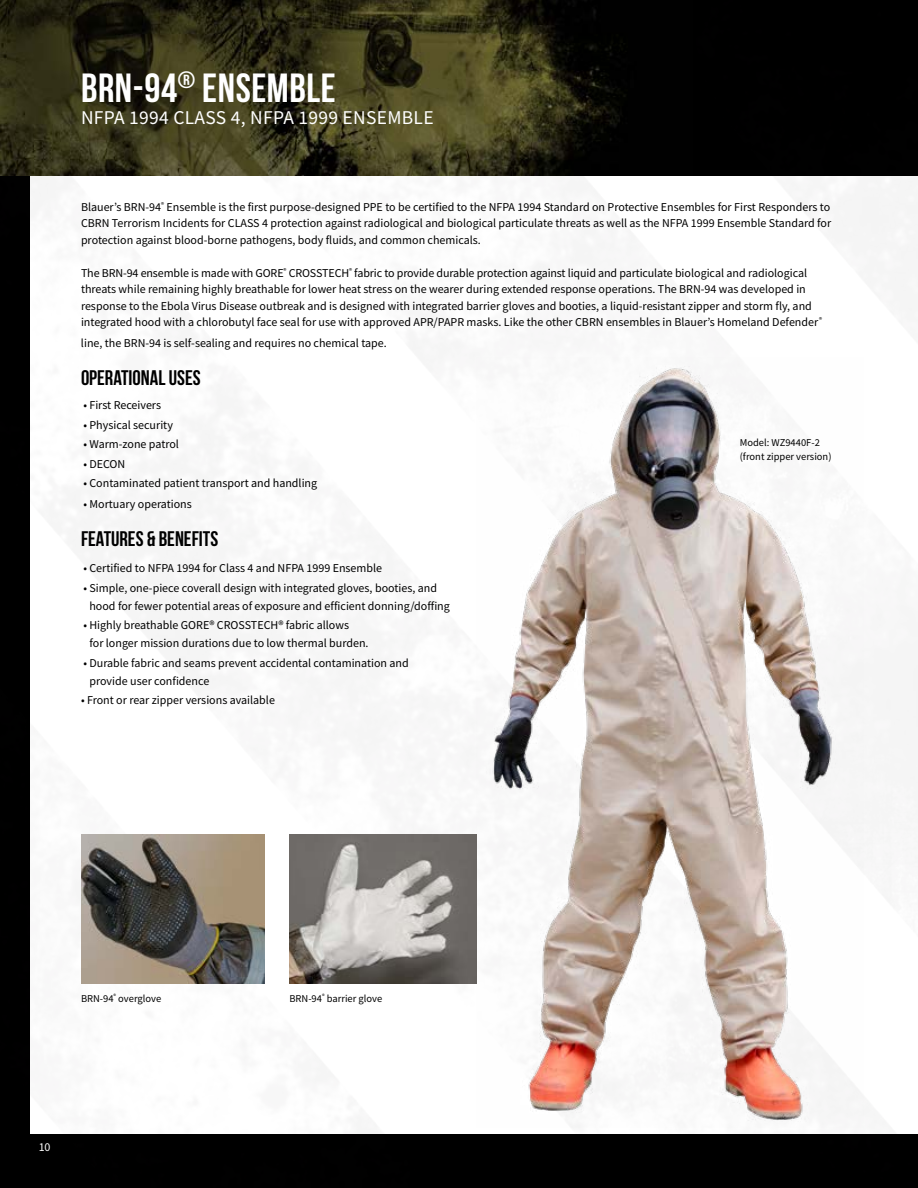
<style>
.page{position:relative;width:918px;height:1188px;background:#fff}
.page>*{position:absolute;margin:0;border:0;box-sizing:border-box;transform-origin:0 0}
.t1{font:700 40.5px "Bebas Neue";letter-spacing:.015em;color:#fff}
.t2{font:700 21px "Bebas Neue";color:#000}
.t3{font:19.5px "Source Sans Pro";letter-spacing:.015em;color:#fff}
.t4{font:12px/16.5px "Source Sans Pro";color:#000}
.t5{font:12px "Source Sans Pro";color:#fff}
.t6{font:10.5px/13.5px "Source Sans Pro";color:#000}
</style>
<div class="page">
<img style="left:0;top:0;width:918px;height:1188px">
<img style="left:476px;top:357px;width:388px;height:771px">
<img style="left:0;top:0;width:692px;height:175px">
<img style="left:81px;top:835px;width:184px;height:148px">
<img style="left:289px;top:835px;width:187px;height:149px">
<h1 class="t1" style="left:81px;top:66px;width:256px">BRN-94<sup>®</sup> ENSEMBLE</h1>
<h3 class="t3" style="left:81px;top:105px;width:354px">NFPA 1994 CLASS 4, NFPA 1999 ENSEMBLE</h3>
<p class="t4" style="left:81px;top:198px;width:752px;text-align:justify">Blauer’s BRN-94<sup>®</sup> Ensemble is the first purpose-designed PPE to be certified to the NFPA 1994 Standard on Protective Ensembles for First Responders to CBRN Terrorism Incidents for CLASS 4 protection against radiological and biological particulate threats as well as the NFPA 1999 Ensemble Standard for protection against blood-borne pathogens, body fluids, and common chemicals.</p>
<p class="t4" style="left:81px;top:264px;width:742px">The BRN-94 ensemble is made with GORE<sup>®</sup> CROSSTECH<sup>®</sup> fabric to provide durable protection against liquid and particulate biological and radiological threats while remaining highly breathable for lower heat stress on the wearer during extended response operations. The BRN-94 was developed in response to the Ebola Virus Disease outbreak and is designed with integrated barrier gloves and booties, a liquid-resistant zipper and storm fly, and integrated hood with a chlorobutyl face seal for use with approved APR/PAPR masks. Like the other CBRN ensembles in Blauer’s Homeland Defender<sup>®</sup></p>
<p class="t4" style="left:81px;top:335px;width:307px">line, the BRN-94 is self-sealing and requires no chemical tape.</p>
<h2 class="t2" style="left:81px;top:366px;width:121px">OPERATIONAL USES</h2>
<p class="t4" style="left:83px;top:397px;width:79px">• First Receivers</p>
<p class="t4" style="left:83px;top:417px;width:91px">• Physical security</p>
<p class="t4" style="left:83px;top:436px;width:97px">• Warm-zone patrol</p>
<p class="t4" style="left:83px;top:456px;width:43px">• DECON</p>
<p class="t4" style="left:83px;top:475px;width:235px">• Contaminated patient transport and handling</p>
<p class="t4" style="left:83px;top:496px;width:110px">• Mortuary operations</p>
<h2 class="t2" style="left:81px;top:527px;width:139px">FEATURES &amp; BENEFITS</h2>
<p class="t4" style="left:83px;top:560px;width:300px">• Certified to NFPA 1994 for Class 4 and NFPA 1999 Ensemble</p>
<p class="t4" style="left:89px;top:579px;width:362px;line-height:18px;text-indent:-6px">• Simple, one-piece coverall design with integrated gloves, booties, and hood for fewer potential areas of exposure and efficient donning/doffing</p>
<p class="t4" style="left:89px;top:616px;width:281px;line-height:18px;text-indent:-6px">• Highly breathable GORE® CROSSTECH® fabric allows<br>for longer mission durations due to low thermal burden.</p>
<p class="t4" style="left:89px;top:654px;width:321px;line-height:18px;text-indent:-6px">• Durable fabric and seams prevent accidental contamination and provide user confidence</p>
<p class="t4" style="left:81px;top:692px;width:195px">• Front or rear zipper versions available</p>
<p class="t6" style="left:740px;top:436px;width:93px">Model: WZ9440F-2 (front zipper version)</p>
<p class="t6" style="left:81px;top:991px;width:82px">BRN-94<sup>®</sup> overglove</p>
<p class="t6" style="left:289px;top:991px;width:94px">BRN-94<sup>®</sup> barrier glove</p>
<p class="t5" style="left:39px;top:1139px;width:13px">10</p>
</div>
